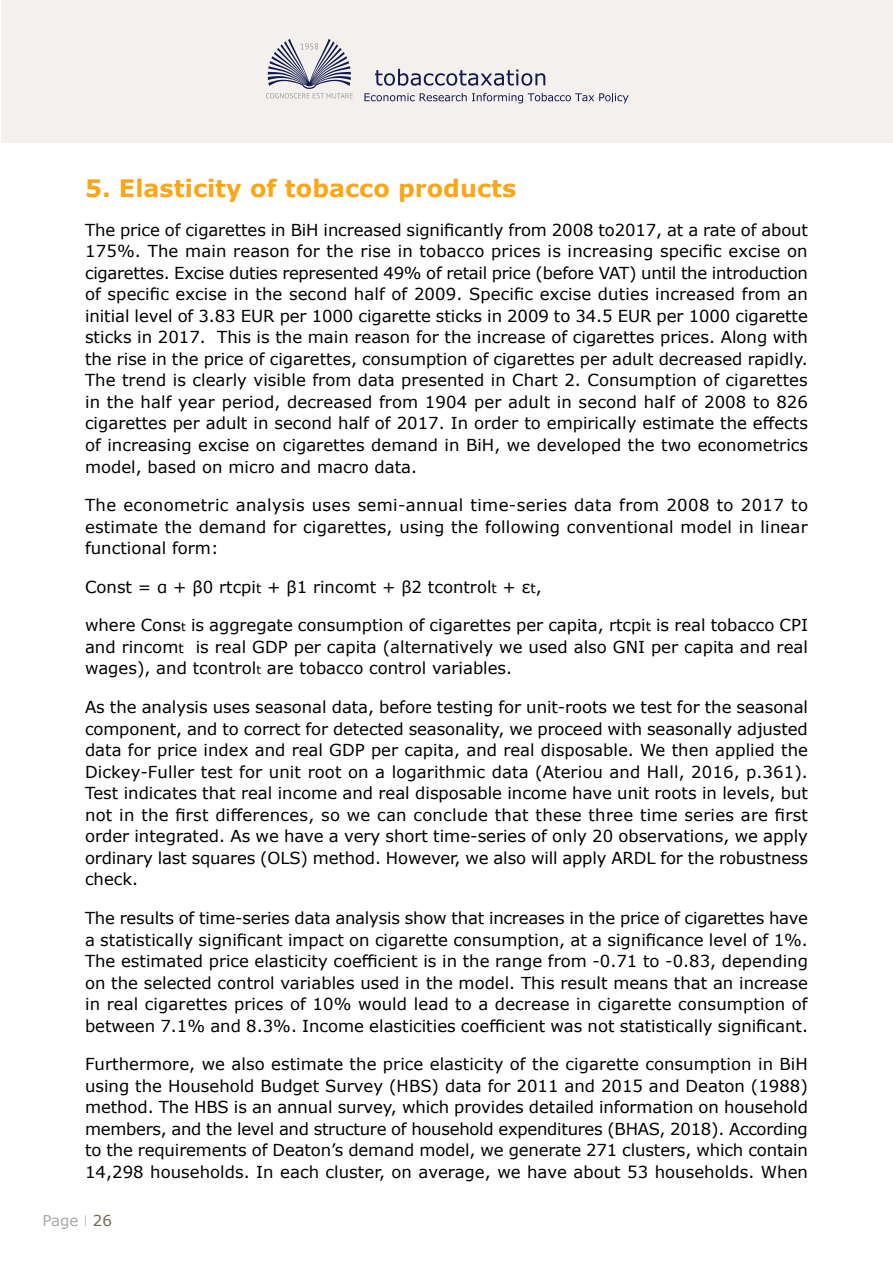
<style>
.page{position:relative;width:893px;height:1263px;background:#fff}
.page>*{position:absolute;margin:0;border:0;box-sizing:border-box;transform-origin:0 0}
.t1{font:700 24px "Verdana";color:#faa61a}
.t2{font:16.5px/21.6px "Verdana";color:#000;text-align:justify}
.t3{font:15px "Verdana";color:#a7a9ac}
.s1{font-size:13.5px}
.s2{font-size:12px}
.s3{font-family:"Open Sans";font-weight:300}
.s4{color:#706851}
</style>
<div class="page">
<div style="left:2px;top:0;width:891px;height:142px;background:#f4f0ee"></div>
<svg style="left:266px;top:39px;width:87px;height:59px"></svg>
<svg style="left:375px;top:69px;width:170px;height:17px"></svg>
<svg style="left:364px;top:93px;width:264px;height:10px"></svg>
<h1 class="t1" style="left:85px;top:171px;width:433px">5. Elasticity of tobacco products</h1>
<p class="t2" style="left:85px;top:219px;width:725px">The price of cigarettes in BiH increased significantly from 2008 to2017, at a rate of about 175%. The main reason for the rise in tobacco prices is increasing specific excise on cigarettes. Excise duties represented 49% of retail price (before VAT) until the introduction of specific excise in the second half of 2009. Specific excise duties increased from an initial level of 3.83 EUR per 1000 cigarette sticks in 2009 to 34.5 EUR per 1000 cigarette sticks in 2017. This is the main reason for the increase of cigarettes prices. Along with the rise in the price of cigarettes, consumption of cigarettes per adult decreased rapidly.<br>The trend is clearly visible from data presented in Chart 2. Consumption of cigarettes in the half year period, decreased from 1904 per adult in second half of 2008 to 826 cigarettes per adult in second half of 2017. In order to empirically estimate the effects of increasing excise on cigarettes demand in BiH, we developed the two econometrics model, based on micro and macro data.</p>
<p class="t2" style="left:85px;top:494px;width:724px">The econometric analysis uses semi-annual time-series data from 2008 to 2017 to estimate the demand for cigarettes, using the following conventional model in linear functional form:</p>
<p class="t2" style="left:85px;top:576px;width:458px">Const = α + β0 rtcpi<span class="s1">t</span> + β1 rincomt + β2 tcontrol<span class="s1">t</span> + ε<span class="s1">t</span>,</p>
<p class="t2" style="left:85px;top:614px;width:724px">where Cons<span class="s2">t</span> is aggregate consumption of cigarettes per capita, rtcpi<span class="s1">t</span> is real tobacco CPI and rincom<span class="s1">t</span> is real GDP per capita (alternatively we used also GNI per capita and real wages), and tcontrol<span class="s2">t</span> are tobacco control variables.</p>
<p class="t2" style="left:85px;top:696px;width:725px">As the analysis uses seasonal data, before testing for unit-roots we test for the seasonal component, and to correct for detected seasonality, we proceed with seasonally adjusted data for price index and real GDP per capita, and real disposable. We then applied the Dickey-Fuller test for unit root on a logarithmic data (Ateriou and Hall, 2016, p.361).<br>Test indicates that real income and real disposable income have unit roots in levels, but not in the first differences, so we can conclude that these three time series are first order integrated. As we have a very short time-series of only 20 observations, we apply ordinary last squares (OLS) method. However, we also will apply ARDL for the robustness check.</p>
<p class="t2" style="left:85px;top:907px;width:724px">The results of time-series data analysis show that increases in the price of cigarettes have a statistically significant impact on cigarette consumption, at a significance level of 1%.<br>The estimated price elasticity coefficient is in the range from -0.71 to -0.83, depending on the selected control variables used in the model. This result means that an increase in real cigarettes prices of 10% would lead to a decrease in cigarette consumption of between 7.1% and 8.3%. Income elasticities coefficient was not statistically significant.</p>
<p class="t2" style="left:85px;top:1053px;width:724px">Furthermore, we also estimate the price elasticity of the cigarette consumption in BiH using the Household Budget Survey (HBS) data for 2011 and 2015 and Deaton (1988) method. The HBS is an annual survey, which provides detailed information on household members, and the level and structure of household expenditures (BHAS, 2018). According to the requirements of Deaton’s demand model, we generate 271 clusters, which contain 14,298 households. In each cluster, on average, we have about 53 households. When</p>
<p class="t3" style="left:43px;top:1210px;width:71px">Page <span class="s3">I</span> <span class="s4">26</span></p>
</div>
